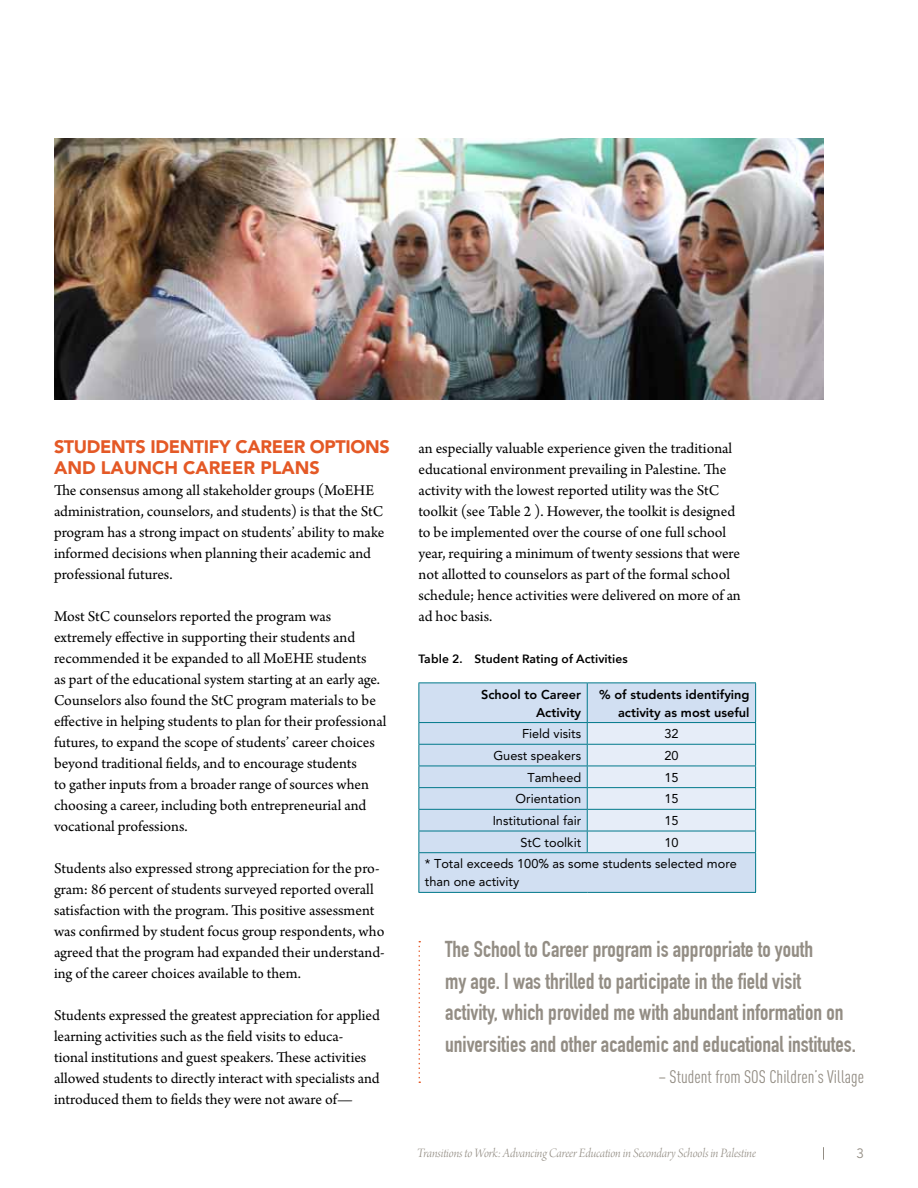
<style>
.page{position:relative;width:918px;height:1188px;background:#fff}
.page>*{position:absolute;margin:0;border:0;box-sizing:border-box;transform-origin:0 0}
.t1{font:700 22.5px/31.5px "DIN Condensed";color:#938d84}
.t2{font:900 18px/21px "Avenir";letter-spacing:-.02em;color:#e45926}
.t3{font:18px "DIN Cond";color:#938d84}
.t4{font:15.75px/21px "Arno Pro";color:#000}
.t5{font:13.5px "Arno Pro Light Italic Display";letter-spacing:-.01em;color:#938d84}
.t6{font:13.5px "Avenir";color:#938d84}
.t7{font:12.75px/21.8px "Avenir";color:#000}
.t8{font:800 12.75px/18px "Avenir";color:#000;text-align:right}
.t9{font:600 12px "Avenir Next";letter-spacing:.01em;color:#000}
</style>
<div class="page">
<svg style="left:418px;top:941px;width:2px;height:142px"></svg>
<img style="left:54px;top:138px;width:769px;height:262px">
<div style="left:419px;top:683px;width:336px;height:209px;background:#d1dff2"></div>
<hr style="left:418px;top:682px;width:169px;height:1px;background:#00788a">
<hr style="left:418px;top:683px;width:1px;height:39px;background:#00788a">
<hr style="left:587px;top:682px;width:169px;height:1px;background:#00788a">
<hr style="left:587px;top:683px;width:1px;height:39px;background:#00788a">
<hr style="left:755px;top:683px;width:1px;height:39px;background:#00788a">
<hr style="left:418px;top:722px;width:169px;height:1px;background:#00788a">
<hr style="left:587px;top:722px;width:169px;height:1px;background:#00788a">
<hr style="left:418px;top:744px;width:169px;height:1px;background:#00788a">
<hr style="left:418px;top:766px;width:169px;height:1px;background:#00788a">
<hr style="left:418px;top:787px;width:169px;height:1px;background:#00788a">
<hr style="left:418px;top:809px;width:169px;height:1px;background:#00788a">
<hr style="left:418px;top:831px;width:169px;height:1px;background:#00788a">
<svg style="left:418px;top:723px;width:1px;height:129px"></svg>
<svg style="left:587px;top:723px;width:169px;height:129px"></svg>
<hr style="left:418px;top:852px;width:169px;height:1px;background:#00788a">
<hr style="left:418px;top:853px;width:1px;height:39px;background:#00788a">
<hr style="left:587px;top:852px;width:169px;height:1px;background:#00788a">
<hr style="left:755px;top:853px;width:1px;height:39px;background:#00788a">
<hr style="left:418px;top:892px;width:169px;height:1px;background:#00788a">
<hr style="left:587px;top:892px;width:169px;height:1px;background:#00788a">
<p class="t2" style="left:54px;top:436px;width:335px">STUDENTS IDENTIFY CAREER OPTIONS<br>AND LAUNCH CAREER PLANS</p>
<p class="t4" style="left:54px;top:481px;width:332px">The consensus among all stakeholder groups (MoEHE administration, counselors, and students) is that the StC program has a strong impact on students’ ability to make informed decisions when planning their academic and professional futures.</p>
<p class="t4" style="left:54px;top:607px;width:334px">Most StC counselors reported the program was extremely effective in supporting their students and recommended it be expanded to all MoEHE students<br>as part of the educational system starting at an early age.<br>Counselors also found the StC program materials to be effective in helping students to plan for their professional futures, to expand the scope of students’ career choices beyond traditional fields, and to encourage students<br>to gather inputs from a broader range of sources when choosing a career, including both entrepreneurial and vocational professions.</p>
<p class="t4" style="left:54px;top:859px;width:332px">Students also expressed strong appreciation for the pro&shy;gram: 86 percent of students surveyed reported overall satisfaction with the program. This positive assessment was confirmed by student focus group respondents, who agreed that the program had expanded their understand&shy;ing of the career choices available to them.</p>
<p class="t4" style="left:54px;top:1006px;width:327px">Students expressed the greatest appreciation for applied learning activities such as the field visits to educa&shy;tional institutions and guest speakers. These activities allowed students to directly interact with specialists and introduced them to fields they were not aware of—</p>
<p class="t4" style="left:418px;top:439px;width:324px">an especially valuable experience given the traditional educational environment prevailing in Palestine. The activity with the lowest reported utility was the StC toolkit (see Table 2 ). However, the toolkit is designed to be implemented over the course of one full school year, requiring a minimum of twenty sessions that were not allotted to counselors as part of the formal school schedule; hence activities were delivered on more of an ad hoc basis.</p>
<p class="t9" style="left:418px;top:649px;width:211px">Table 2. Student Rating of Activities</p>
<p class="t8" style="left:481px;top:685px;width:102px">School to Career<br>Activity</p>
<p class="t8" style="left:599px;top:685px;width:152px">% of students identifying activity as most useful</p>
<p class="t7" style="left:522px;top:723px;width:61px">Field visits</p>
<p class="t7" style="left:664px;top:723px;width:16px">32</p>
<p class="t7" style="left:493px;top:745px;width:89px">Guest speakers</p>
<p class="t7" style="left:664px;top:745px;width:16px">20</p>
<p class="t7" style="left:527px;top:766px;width:55px">Tamheed</p>
<p class="t7" style="left:664px;top:766px;width:16px">15</p>
<p class="t7" style="left:516px;top:788px;width:67px">Orientation</p>
<p class="t7" style="left:664px;top:788px;width:16px">15</p>
<p class="t7" style="left:493px;top:810px;width:90px">Institutional fair</p>
<p class="t7" style="left:664px;top:810px;width:16px">15</p>
<p class="t7" style="left:521px;top:831px;width:62px">StC toolkit</p>
<p class="t7" style="left:425px;top:831px;width:314px;text-indent:239px">10<br>* Total exceeds 100% as some students selected more</p>
<p class="t7" style="left:425px;top:871px;width:96px">than one activity</p>
<h1 class="t1" style="left:445px;top:934px;width:412px">The School to Career program is appropriate to youth<br>my age. I was thrilled to participate in the field visit activity, which provided me with abundant information on universities and other academic and educational institutes.</h1>
<p class="t3" style="left:658px;top:1066px;width:207px">– Student from SOS Children’s Village</p>
<p class="t5" style="left:417px;top:1145px;width:341px">Transitions to Work: Advancing Career Education in Secondary Schools in Palestine</p>
<p class="t6" style="left:856px;top:1145px;width:9px">3</p>
</div>
